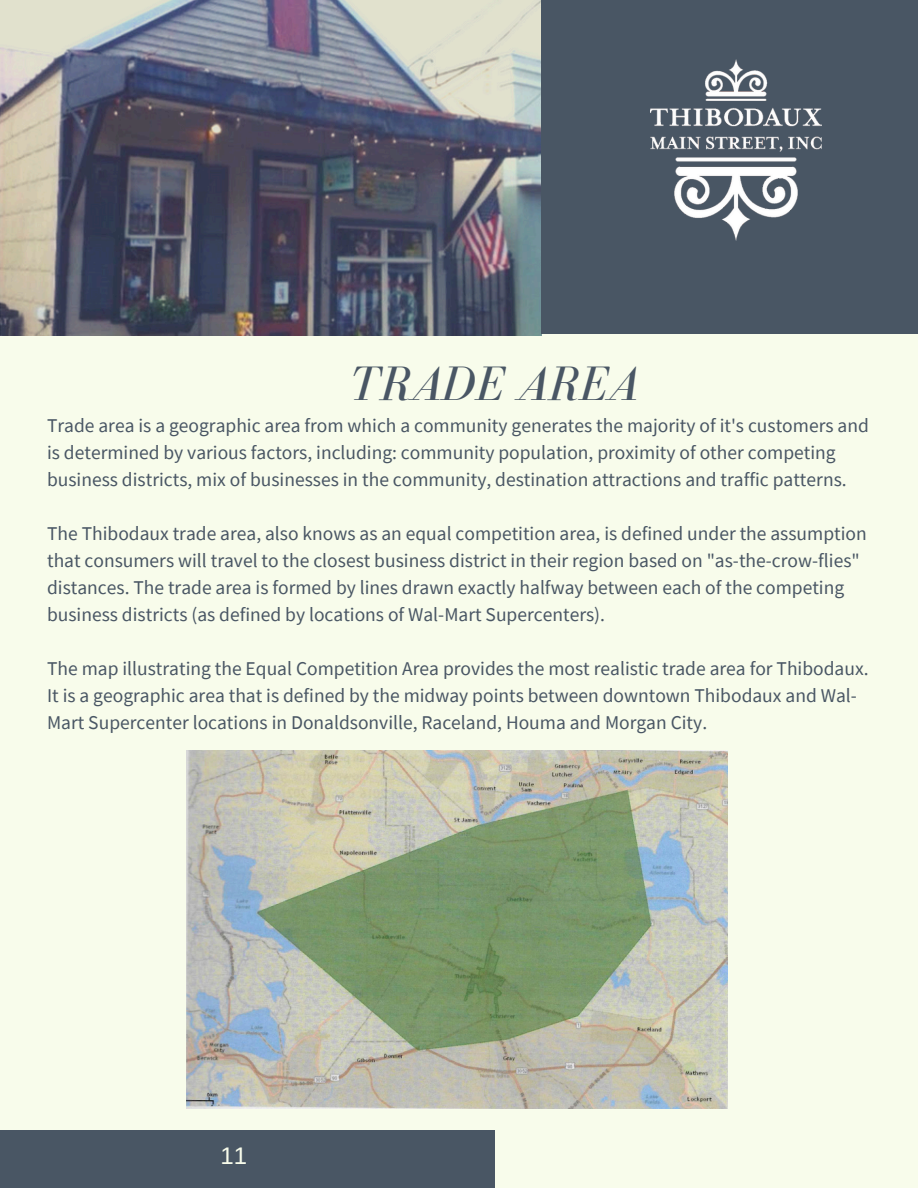
<style>
.page{position:relative;width:918px;height:1188px;background:#f8fceb}
.page>*{position:absolute;margin:0;border:0;box-sizing:border-box;transform-origin:0 0}
.t1{font:italic 49.8px "Bodoni FLF";color:#495664}
.t2{font:24px "Arimo";color:#f8fceb}
.t3{font:19.5px/27px "Source Sans Pro";color:#495664}
</style>
<div class="page">
<img style="left:0;top:0;width:542px;height:335px">
<div style="left:541px;top:0;width:377px;height:334px;background:#495664"></div>
<div style="left:0;top:1130px;width:494px;height:58px;background:#495664"></div>
<img style="left:651px;top:59px;width:171px;height:181px">
<img style="left:187px;top:751px;width:541px;height:357px">
<h1 class="t1" style="left:350px;top:357px;width:290px">TRADE AREA</h1>
<p class="t3" style="left:47px;top:411px;width:823px">Trade area is a geographic area from which a community generates the majority of it's customers and is determined by various factors, including: community population, proximity of other competing business districts, mix of businesses in the community, destination attractions and traffic patterns.</p>
<p class="t3" style="left:47px;top:519px;width:821px">The Thibodaux trade area, also knows as an equal competition area, is defined under the assumption that consumers will travel to the closest business district in their region based on "as-the-crow-flies" distances. The trade area is formed by lines drawn exactly halfway between each of the competing business districts (as defined by locations of Wal-Mart Supercenters).</p>
<p class="t3" style="left:47px;top:654px;width:823px">The map illustrating the Equal Competition Area provides the most realistic trade area for Thibodaux.<br>It is a geographic area that is defined by the midway points between downtown Thibodaux and Wal-<br>Mart Supercenter locations in Donaldsonville, Raceland, Houma and Morgan City.</p>
<p class="t2" style="left:221px;top:1142px;width:28px">11</p>
</div>
